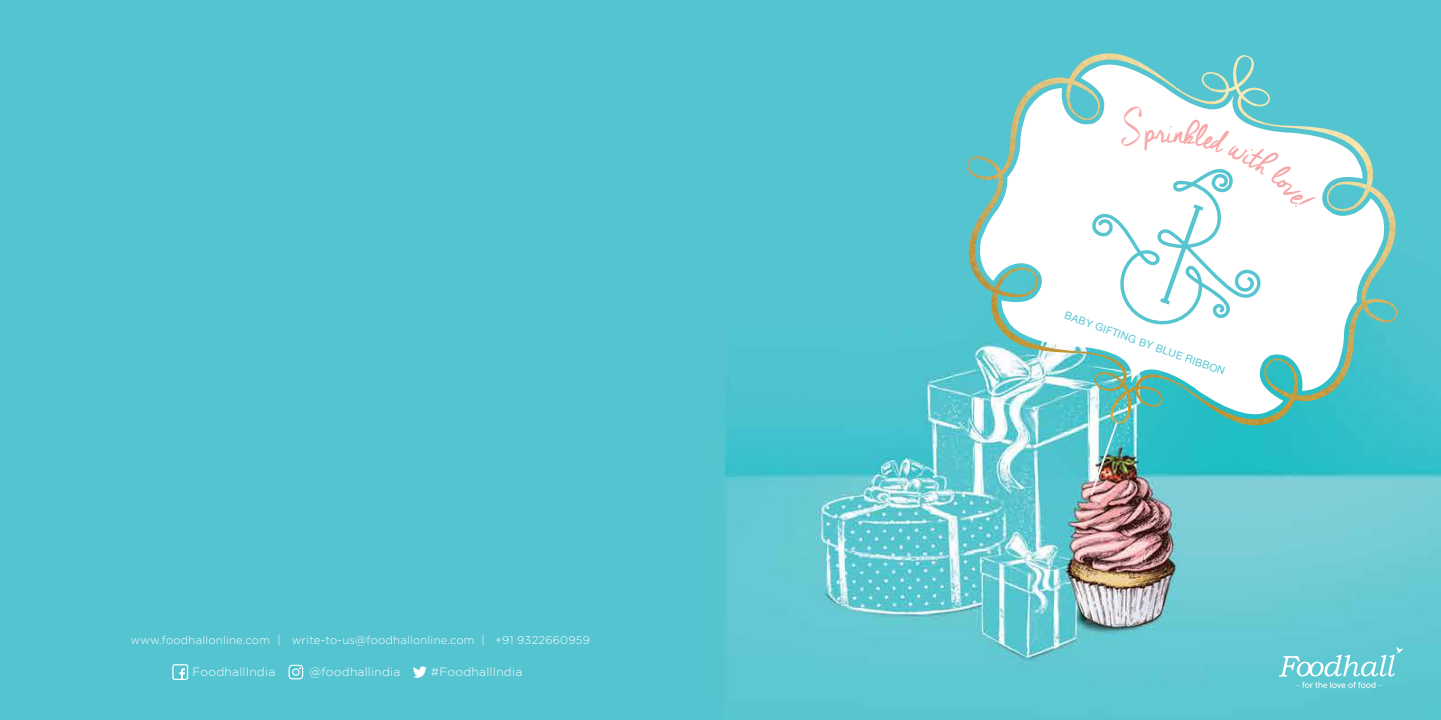
<style>
.page{position:relative;width:1441px;height:720px;background:#fff}
.page>*{position:absolute;margin:0;border:0;box-sizing:border-box;transform-origin:0 0}
.t1{font:38.38px "Cheddar Jack";color:#f7a8a9}
.t2{font:300 12px "Gotham";letter-spacing:.02em;color:#fff}
.t3{font:300 11.25px "Gotham";letter-spacing:.02em;color:#fff}
.t4{font:10.5px "Helvetica Neue";color:#56c5d0}
</style>
<div class="page">
<div style="left:0;top:0;width:38px;height:720px;background:#54c4d0"></div>
<img style="left:38px;top:0;width:1402px;height:720px">
<svg style="left:1278px;top:647px;width:124px;height:41px;background:#79d0d9"></svg>
<img style="left:1090px;top:426px;width:27px;height:69px">
<svg style="left:1266px;top:63px;width:121px;height:352px"></svg>
<img style="left:966px;top:53px;width:300px;height:373px">
<div style="left:172px;top:664px;width:16px;height:16px;border:1px solid #fff;border-radius:2px"></div>
<svg style="left:179px;top:668px;width:6px;height:11px"></svg>
<svg style="left:413px;top:666px;width:14px;height:12px"></svg>
<svg style="left:288px;top:665px;width:15px;height:14px"></svg>
<svg style="left:1091px;top:105px;width:224px;height:225px"></svg>
<p class="t3" style="left:130px;top:633px;width:461px">www.foodhallonline.com | write-to-us@foodhallonline.com | +91 9322660959</p>
<p class="t2" style="left:193px;top:664px;width:84px">FoodhallIndia</p>
<p class="t2" style="left:309px;top:664px;width:92px">@foodhallindia</p>
<p class="t2" style="left:431px;top:664px;width:93px">#FoodhallIndia</p>
<h1 class="t1" style="left:1155px;top:111px;width:13px">r</h1>
<p class="t4" style="left:1067px;top:307px;width:171px;rotate:20deg">BABY GIFTING BY BLUE RIBBON</p>
</div>
